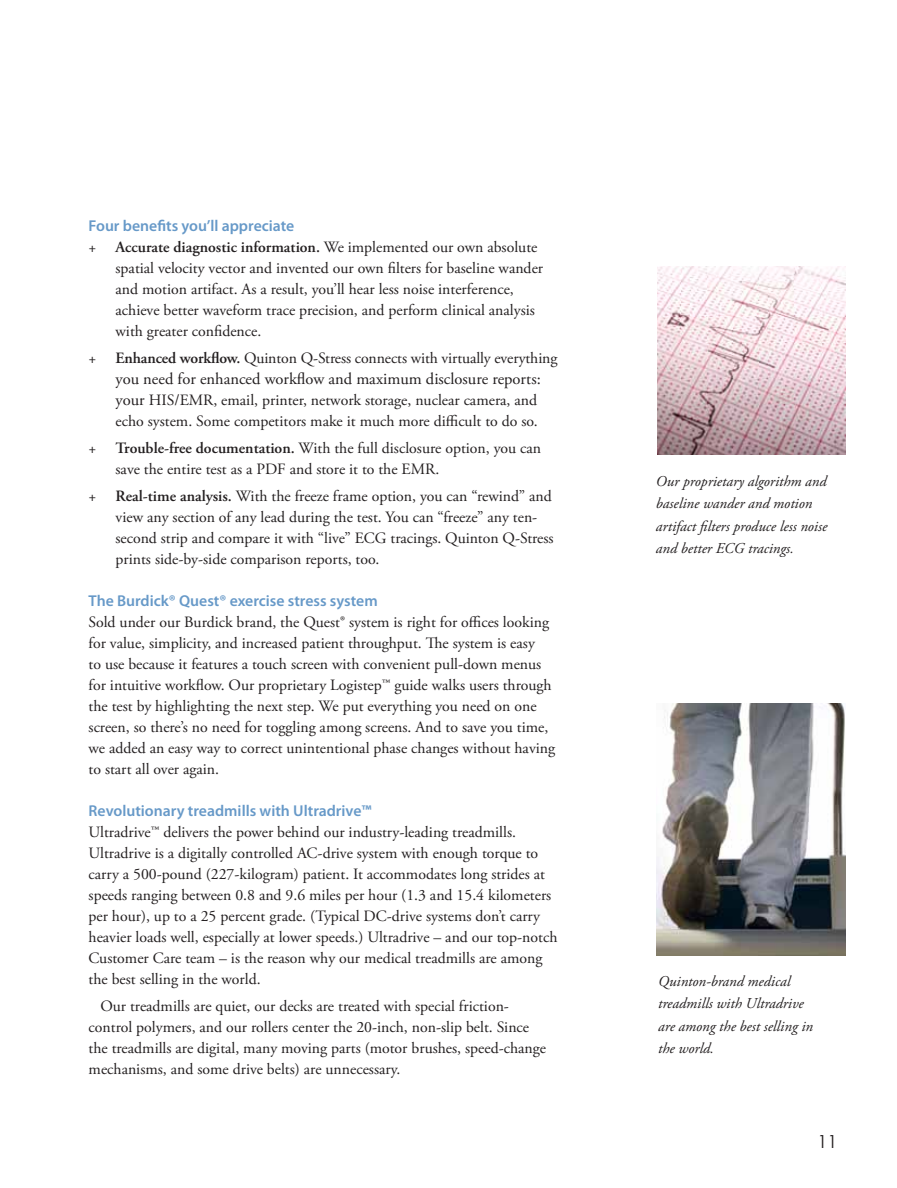
<style>
.page{position:relative;width:897px;height:1188px;background:#fff}
.page>*{position:absolute;margin:0;border:0;box-sizing:border-box;transform-origin:0 0}
.t1{font:18px "Century Gothic";color:#231f20}
.t2{font:16.5px "Adobe Garamond Pro";color:#231f20}
.t3{font:15.75px/21px "Adobe Garamond Pro";color:#231f20}
.t4{font:600 15.75px "Myriad Pro";color:#6799c8}
.t5{font:italic 15px/22.5px "Adobe Garamond Pro";color:#231f20}
.s1{font-weight:600}
.s2{font-size:16.5px}
</style>
<div class="page">
<img style="left:656px;top:704px;width:189px;height:252px">
<img style="left:657px;top:267px;width:187px;height:188px">
<p class="t4" style="left:88px;top:216px;width:207px">Four benefits you’ll appreciate</p>
<p class="t3" style="left:115px;top:238px;width:429px;text-indent:-27px">+ <span class="s1">Accurate diagnostic information.</span> We implemented our own absolute spatial velocity vector and invented our own filters for baseline wander and motion artifact. As a result, you’ll hear less noise interference, achieve better waveform trace precision, and perform clinical analysis with greater confidence.</p>
<p class="t3" style="left:88px;top:349px;width:470px">+ <span class="s1">Enhanced workflow.</span> Quinton Q-Stress connects with virtually everything</p>
<p class="t2" style="left:115px;top:369px;width:426px">you need for enhanced workflow and maximum disclosure reports:</p>
<p class="t3" style="left:115px;top:391px;width:424px"><span class="s2">your</span> HIS/EMR, email, printer, network storage, nuclear camera, and echo system. Some competitors make it much more difficult to do so.</p>
<p class="t3" style="left:115px;top:439px;width:427px;text-indent:-27px">+ <span class="s1">Trouble-free documentation.</span> With the full disclosure option, you can save the entire test as a PDF and store it to the EMR.</p>
<p class="t3" style="left:115px;top:487px;width:439px;text-indent:-27px">+ <span class="s1">Real-time analysis.</span> With the freeze frame option, you can “rewind” and view any section of any lead during the test. You can “freeze” any ten&shy;second strip and compare it with “live” ECG tracings. Quinton Q-Stress prints side-by-side comparison reports, too.</p>
<p class="t4" style="left:89px;top:591px;width:290px">The Burdick® Quest® exercise stress system</p>
<p class="t3" style="left:89px;top:613px;width:468px">Sold under our Burdick brand, the Quest® system is right for offices looking for value, simplicity, and increased patient throughput. The system is easy<br>to use because it features a touch screen with convenient pull-down menus for intuitive workflow. Our proprietary Logistep™ guide walks users through the test by highlighting the next step. We put everything you need on one screen, so there’s no need for toggling among screens. And to save you time, we added an easy way to correct unintentional phase changes without having to start all over again.</p>
<p class="t4" style="left:89px;top:801px;width:284px">Revolutionary treadmills with Ultradrive™</p>
<p class="t3" style="left:89px;top:822px;width:470px">Ultradrive™ delivers the power behind our industry-leading treadmills.<br>Ultradrive is a digitally controlled AC-drive system with enough torque to carry a 500-pound (227-kilogram) patient. It accommodates long strides at speeds ranging between 0.8 and 9.6 miles per hour (1.3 and 15.4 kilometers per hour), up to a 25 percent grade. (Typical DC-drive systems don’t carry heavier loads well, especially at lower speeds.) Ultradrive – and our top-notch Customer Care team – is the reason why our medical treadmills are among the best selling in the world.</p>
<p class="t3" style="left:89px;top:996px;width:459px;text-indent:12px">Our treadmills are quiet, our decks are treated with special friction&shy;control polymers, and our rollers center the 20-inch, non-slip belt. Since the treadmills are digital, many moving parts (motor brushes, speed-change mechanisms, and some drive belts) are unnecessary.</p>
<p class="t5" style="left:656px;top:470px;width:173px">Our proprietary algorithm and baseline wander and motion artifact filters produce less noise and better ECG tracings.</p>
<p class="t5" style="left:658px;top:970px;width:156px">Quinton-brand medical treadmills with Ultradrive are among the best selling in the world.</p>
<p class="t1" style="left:817px;top:1130px;width:21px">11</p>
</div>
